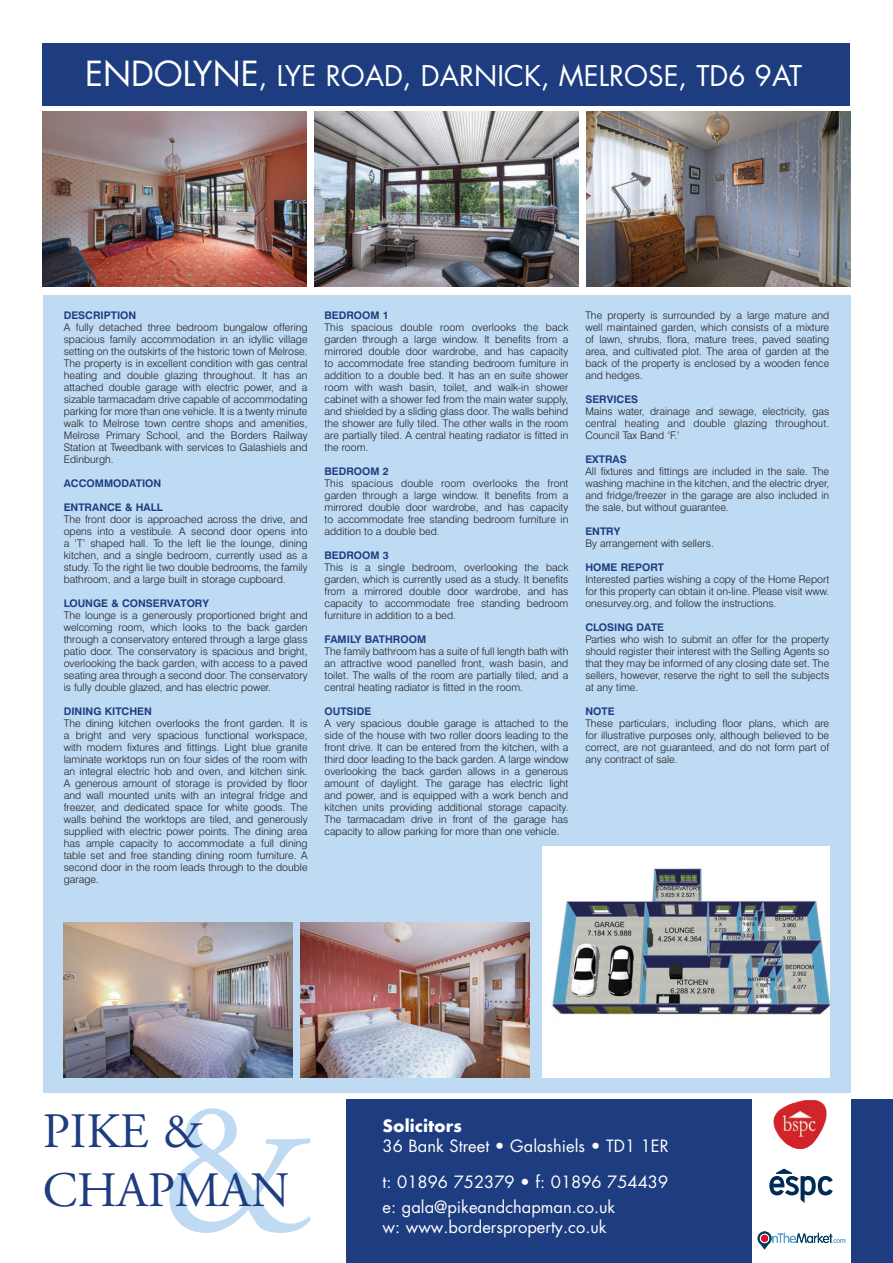
<style>
.page{position:relative;width:893px;height:1263px;background:#fff}
.page>*{position:absolute;margin:0;border:0;box-sizing:border-box;transform-origin:0 0}
.t1{font:190.5px "Adobe Garamond";color:#bfdaf3}
.t2{font:49.35px/59.2px "Adobe Garamond";color:#1d3d80}
.t3{font:27.75px "Futura";color:#fff}
.t4{font:16.5px/36px "Futura";color:#fff}
.t5{font:700 16.5px "Futura";color:#fff}
.t6{font:300 10.5px/12px "Swiss 721 BT";color:#1d1d1b;text-align:justify}
.t7{font:700 10.5px "Swiss 721 BT";color:#1d3d80}
.s1{font-size:33.6px}
</style>
<div class="page">
<div style="left:43px;top:296px;width:807px;height:797px;background:#bfdaf3"></div>
<div style="left:43px;top:43px;width:807px;height:62px;background:#1d3d80"></div>
<div style="left:347px;top:1099px;width:546px;height:164px;background:#1d3d80"></div>
<div style="left:752px;top:1096px;width:98px;height:167px;background:#fff"></div>
<svg style="left:769px;top:1168px;width:64px;height:35px"></svg>
<img style="left:773px;top:1100px;width:54px;height:48px">
<svg style="left:758px;top:1231px;width:87px;height:18px"></svg>
<div style="left:761px;top:1235px;width:7px;height:7px;background:#e3092e;border-radius:50%"></div>
<img style="left:43px;top:112px;width:264px;height:175px">
<img style="left:314px;top:112px;width:265px;height:175px">
<img style="left:586px;top:112px;width:264px;height:175px">
<div style="left:542px;top:846px;width:287px;height:231px;background:#fff"></div>
<img style="left:551px;top:867px;width:278px;height:148px">
<img style="left:64px;top:923px;width:229px;height:154px">
<img style="left:301px;top:923px;width:229px;height:154px">
<h3 class="t3" style="left:85px;top:58px;width:719px"><span class="s1">ENDOLYNE</span>, LYE ROAD, DARNICK, MELROSE, TD6 9AT</h3>
<p class="t7" style="left:64px;top:309px;width:74px">DESCRIPTION</p>
<p class="t6" style="left:64px;top:321px;width:245px">A fully detached three bedroom bungalow offering spacious family accommodation in an idyllic village setting on the outskirts of the historic town of Melrose.<br>The property is in excellent condition with gas central heating and double glazing throughout. It has an attached double garage with electric power, and a sizable tarmacadam drive capable of accommodating parking for more than one vehicle. It is a twenty minute walk to Melrose town centre shops and amenities, Melrose Primary School, and the Borders Railway Station at Tweedbank with services to Galashiels and Edinburgh.</p>
<p class="t7" style="left:64px;top:477px;width:99px">ACCOMMODATION</p>
<p class="t7" style="left:64px;top:501px;width:101px">ENTRANCE &amp; HALL</p>
<p class="t6" style="left:64px;top:513px;width:245px">The front door is approached across the drive, and opens into a vestibule. A second door opens into a ‘T’ shaped hall. To the left lie the lounge, dining kitchen, and a single bedroom, currently used as a study. To the right lie two double bedrooms, the family bathroom, and a large built in storage cupboard.</p>
<p class="t7" style="left:64px;top:597px;width:147px">LOUNGE &amp; CONSERVATORY</p>
<p class="t6" style="left:64px;top:609px;width:245px">The lounge is a generously proportioned bright and welcoming room, which looks to the back garden through a conservatory entered through a large glass patio door. The conservatory is spacious and bright, overlooking the back garden, with access to a paved seating area through a second door. The conservatory is fully double glazed, and has electric power.</p>
<p class="t7" style="left:64px;top:705px;width:90px">DINING KITCHEN</p>
<p class="t6" style="left:64px;top:717px;width:245px">The dining kitchen overlooks the front garden. It is a bright and very spacious functional workspace, with modern fixtures and fittings. Light blue granite laminate worktops run on four sides of the room with an integral electric hob and oven, and kitchen sink.<br>A generous amount of storage is provided by floor and wall mounted units with an integral fridge and freezer, and dedicated space for white goods. The walls behind the worktops are tiled, and generously supplied with electric power points. The dining area has ample capacity to accommodate a full dining table set and free standing dining room furniture. A second door in the room leads through to the double garage.</p>
<p class="t7" style="left:325px;top:309px;width:66px">BEDROOM 1</p>
<p class="t6" style="left:325px;top:321px;width:245px">This spacious double room overlooks the back garden through a large window. It benefits from a mirrored double door wardrobe, and has capacity to accommodate free standing bedroom furniture in addition to a double bed. It has an en suite shower room with wash basin, toilet, and walk-in shower cabinet with a shower fed from the main water supply, and shielded by a sliding glass door. The walls behind the shower are fully tiled. The other walls in the room are partially tiled. A central heating radiator is fitted in the room.</p>
<p class="t7" style="left:325px;top:465px;width:66px">BEDROOM 2</p>
<p class="t6" style="left:325px;top:477px;width:245px">This spacious double room overlooks the front garden through a large window. It benefits from a mirrored double door wardrobe, and has capacity to accommodate free standing bedroom furniture in addition to a double bed.</p>
<p class="t7" style="left:325px;top:549px;width:66px">BEDROOM 3</p>
<p class="t6" style="left:325px;top:561px;width:245px">This is a single bedroom, overlooking the back garden, which is currently used as a study. It benefits from a mirrored double door wardrobe, and has capacity to accommodate free standing bedroom furniture in addition to a bed.</p>
<p class="t7" style="left:325px;top:633px;width:103px">FAMILY BATHROOM</p>
<p class="t6" style="left:325px;top:645px;width:245px">The family bathroom has a suite of full length bath with an attractive wood panelled front, wash basin, and toilet. The walls of the room are partially tiled, and a central heating radiator is fitted in the room.</p>
<p class="t7" style="left:325px;top:705px;width:48px">OUTSIDE</p>
<p class="t6" style="left:325px;top:717px;width:245px">A very spacious double garage is attached to the side of the house with two roller doors leading to the front drive. It can be entered from the kitchen, with a third door leading to the back garden. A large window overlooking the back garden allows in a generous amount of daylight. The garage has electric light and power, and is equipped with a work bench and kitchen units providing additional storage capacity.<br>The tarmacadam drive in front of the garage has capacity to allow parking for more than one vehicle.</p>
<p class="t6" style="left:585px;top:309px;width:245px">The property is surrounded by a large mature and well maintained garden, which consists of a mixture of lawn, shrubs, flora, mature trees, paved seating area, and cultivated plot. The area of garden at the back of the property is enclosed by a wooden fence and hedges.</p>
<p class="t7" style="left:585px;top:393px;width:54px">SERVICES</p>
<p class="t6" style="left:585px;top:405px;width:245px">Mains water, drainage and sewage, electricity, gas central heating and double glazing throughout.<br>Council Tax Band ‘F.’</p>
<p class="t7" style="left:585px;top:453px;width:43px">EXTRAS</p>
<p class="t6" style="left:585px;top:465px;width:245px">All fixtures and fittings are included in the sale. The washing machine in the kitchen, and the electric dryer, and fridge/freezer in the garage are also included in the sale, but without guarantee.</p>
<p class="t7" style="left:585px;top:525px;width:36px">ENTRY</p>
<p class="t6" style="left:585px;top:537px;width:130px">By arrangement with sellers.</p>
<p class="t7" style="left:585px;top:561px;width:80px">HOME REPORT</p>
<p class="t6" style="left:585px;top:573px;width:245px">Interested parties wishing a copy of the Home Report for this property can obtain it on-line. Please visit www. onesurvey.org, and follow the instructions.</p>
<p class="t7" style="left:585px;top:621px;width:80px">CLOSING DATE</p>
<p class="t6" style="left:585px;top:633px;width:245px">Parties who wish to submit an offer for the property should register their interest with the Selling Agents so that they may be informed of any closing date set. The sellers, however, reserve the right to sell the subjects at any time.</p>
<p class="t7" style="left:585px;top:705px;width:31px">NOTE</p>
<p class="t6" style="left:585px;top:717px;width:245px">These particulars, including floor plans, which are for illustrative purposes only, although believed to be correct, are not guaranteed, and do not form part of any contract of sale.</p>
<h1 class="t1" style="left:157px;top:1068px;width:157px">&amp;</h1>
<h2 class="t2" style="left:43px;top:1102px;width:248px">PIKE &amp;<br>CHAPMAN</h2>
<h3 class="t5" style="left:383px;top:1114px;width:81px">Solicitors</h3>
<h3 class="t4" style="left:383px;top:1128px;width:288px">36 Bank Street • Galashiels • TD1 1ER t: 01896 752379 • f: 01896 754439</h3>
<h3 class="t4" style="left:383px;top:1189px;width:234px">e: gala@pikeandchapman.co.uk</h3>
<h3 class="t4" style="left:383px;top:1209px;width:226px">w: www.bordersproperty.co.uk</h3>
</div>
